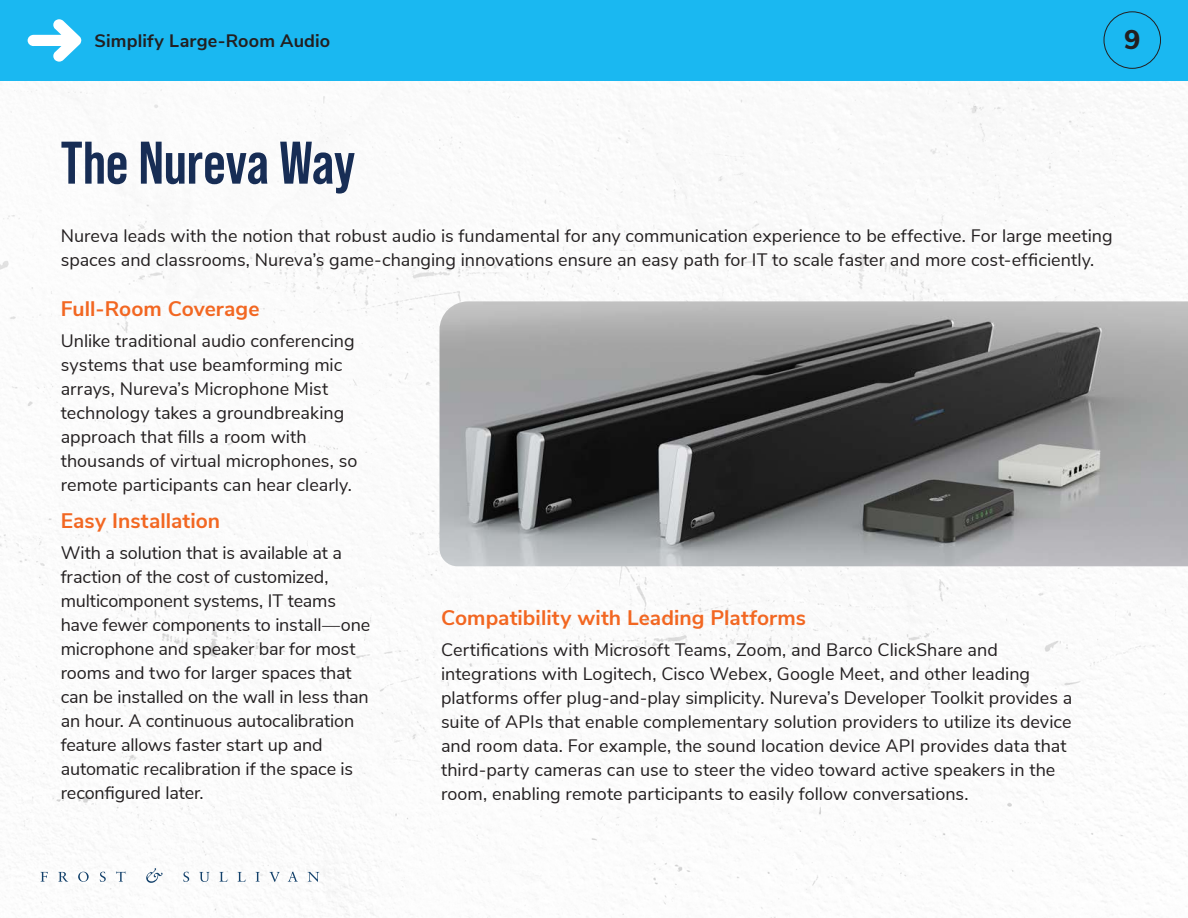
<style>
.page{position:relative;width:1188px;height:918px;background:#fff}
.page>*{position:absolute;margin:0;border:0;box-sizing:border-box;transform-origin:0 0}
._1st_Lvl_Header{font:700 60px "Bebas Neue Pro";letter-spacing:-.005em;color:#172d55}
.t1{font:800 27px "Nunito Sans";color:#231f20}
._2nd_Lvl_Header{font:700 21px "Nunito Sans";letter-spacing:.005em;color:#f26722}
.Body_Text{font:18px/24px "Nunito Sans";color:#231f20}
.t2{font:700 18px "Nunito Sans";letter-spacing:.01em;color:#231f20}
</style>
<div class="page">
<div style="left:0;top:0;width:1188px;height:81px;background:#1ab8f1"></div>
<svg style="left:28px;top:19px;width:53px;height:43px"></svg>
<div style="left:1104px;top:11px;width:57px;height:58px;border:1px solid #231f20;border-radius:50%"></div>
<svg style="left:40px;top:872px;width:8px;height:10px"></svg>
<svg style="left:58px;top:872px;width:10px;height:10px"></svg>
<svg style="left:78px;top:872px;width:11px;height:10px"></svg>
<svg style="left:100px;top:872px;width:6px;height:10px"></svg>
<svg style="left:116px;top:872px;width:10px;height:10px"></svg>
<svg style="left:183px;top:872px;width:6px;height:10px"></svg>
<svg style="left:199px;top:872px;width:11px;height:10px"></svg>
<svg style="left:219px;top:872px;width:9px;height:10px"></svg>
<svg style="left:238px;top:872px;width:8px;height:10px"></svg>
<svg style="left:256px;top:872px;width:4px;height:10px"></svg>
<svg style="left:269px;top:872px;width:11px;height:10px"></svg>
<svg style="left:288px;top:872px;width:10px;height:10px"></svg>
<svg style="left:308px;top:872px;width:11px;height:10px"></svg>
<svg style="left:146px;top:868px;width:17px;height:15px"></svg>
<img style="left:440px;top:301px;width:748px;height:265px">
<p class="t2" style="left:94px;top:28px;width:237px">Simplify Large-Room Audio</p>
<h2 class="t1" style="left:1124px;top:19px;width:18px">9</h2>
<h1 class="_1st_Lvl_Header" style="left:61px;top:129px;width:296px">The Nureva Way</h1>
<p class="Body_Text" style="left:61px;top:222px;width:1053px">Nureva leads with the notion that robust audio is fundamental for any communication experience to be effective. For large meeting spaces and classrooms, Nureva’s game-changing innovations ensure an easy path for IT to scale faster and more cost-efficiently.</p>
<h2 class="_2nd_Lvl_Header" style="left:61px;top:293px;width:200px">Full-Room Coverage</h2>
<p class="Body_Text" style="left:61px;top:327px;width:298px">Unlike traditional audio conferencing systems that use beamforming mic arrays, Nureva’s Microphone Mist technology takes a groundbreaking approach that fills a room with thousands of virtual microphones, so remote participants can hear clearly.</p>
<h2 class="_2nd_Lvl_Header" style="left:61px;top:506px;width:161px">Easy Installation</h2>
<p class="Body_Text" style="left:61px;top:540px;width:311px">With a solution that is available at a fraction of the cost of customized, multicomponent systems, IT teams have fewer components to install—one microphone and speaker bar for most rooms and two for larger spaces that can be installed on the wall in less than an hour. A continuous autocalibration feature allows faster start up and automatic recalibration if the space is reconfigured later.</p>
<h2 class="_2nd_Lvl_Header" style="left:441px;top:603px;width:366px">Compatibility with Leading Platforms</h2>
<p class="Body_Text" style="left:441px;top:637px;width:633px">Certifications with Microsoft Teams, Zoom, and Barco ClickShare and integrations with Logitech, Cisco Webex, Google Meet, and other leading platforms offer plug-and-play simplicity. Nureva’s Developer Toolkit provides a suite of APIs that enable complementary solution providers to utilize its device and room data. For example, the sound location device API provides data that third-party cameras can use to steer the video toward active speakers in the room, enabling remote participants to easily follow conversations.</p>
</div>
